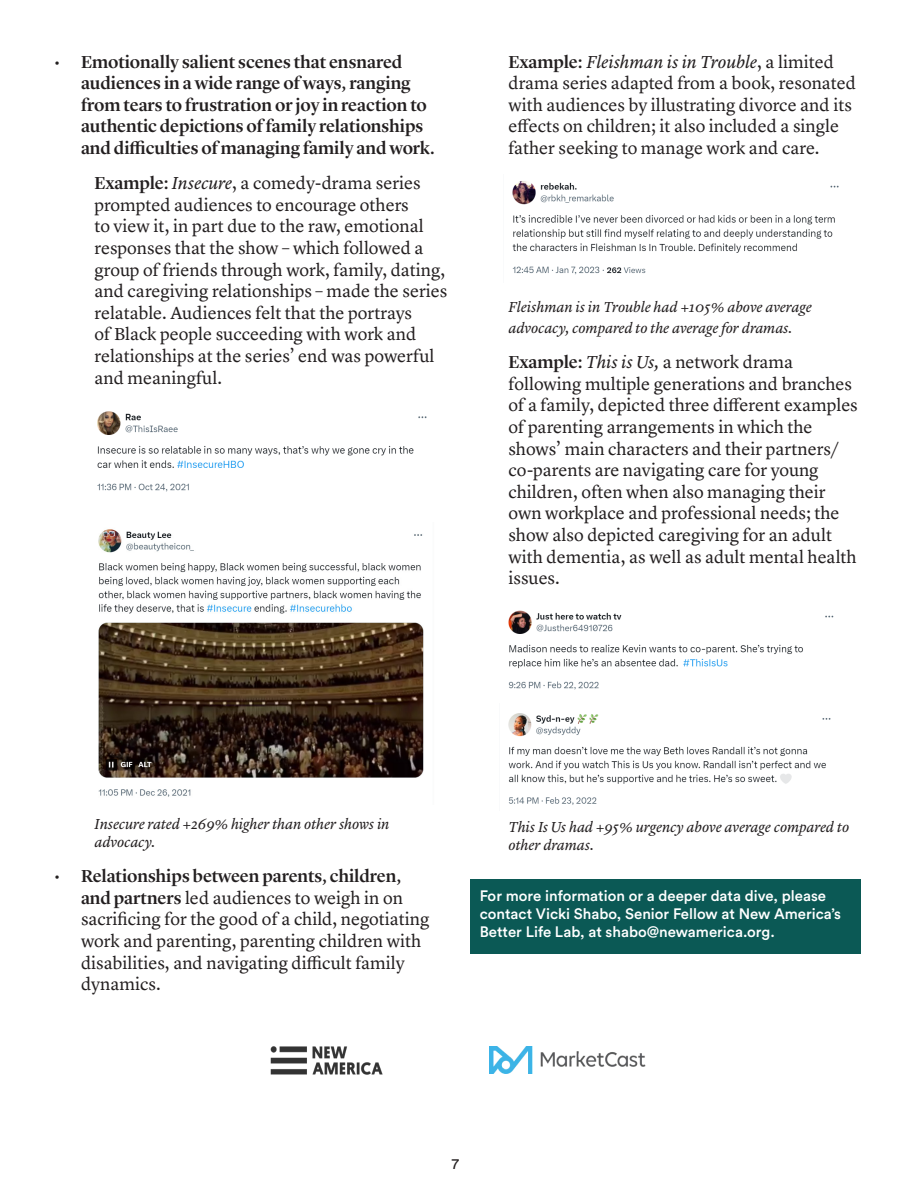
<style>
.page{position:relative;width:918px;height:1188px;background:#fff}
.page>*{position:absolute;margin:0;border:0;box-sizing:border-box;transform-origin:0 0}
.SECOND_LEVEL_BULLET{font:18px/21.6px "Lyon Text";color:#231f20}
.t1{font:500 18px/21.6px "Lyon Display";color:#231f20}
.tweet_caption{font:italic 15px/18px "Lyon Text";letter-spacing:-.005em;color:#231f20}
.t2{font:500 15px/18px "Circular Std";color:#fff}
.t3{font:15px "Circular Std";color:#231f20}
.s1{font-family:"Lyon Text";font-weight:400}
.s2{font-family:"Lyon Display";font-weight:500}
.s3{font-style:italic}
</style>
<div class="page">
<img style="left:97px;top:411px;width:330px;height:81px">
<img style="left:98px;top:529px;width:326px;height:268px">
<img style="left:512px;top:181px;width:327px;height:94px">
<img style="left:508px;top:610px;width:326px;height:80px">
<img style="left:508px;top:713px;width:323px;height:92px">
<div style="left:471px;top:879px;width:390px;height:75px;background:#0b5955"></div>
<img style="left:270px;top:1046px;width:113px;height:29px">
<img style="left:489px;top:1047px;width:157px;height:27px">
<p class="t1" style="left:81px;top:49px;width:355px;text-indent:-27px"><span class="s1">•</span> Emotionally salient scenes that ensnared audiences in a wide range of ways, ranging from tears to frustration or joy in reaction to authentic depictions of family relationships and difficulties of managing family and work.</p>
<p class="SECOND_LEVEL_BULLET" style="left:94px;top:171px;width:354px"><span class="s2">Example:</span> <span class="s3">Insecure</span>, a comedy-drama series prompted audiences to encourage others<br>to view it, in part due to the raw, emotional responses that the show – which followed a group of friends through work, family, dating, and caregiving relationships – made the series relatable. Audiences felt that the portrays<br>of Black people succeeding with work and relationships at the series’ end was powerful and meaningful.</p>
<p class="SECOND_LEVEL_BULLET" style="left:508px;top:49px;width:349px"><span class="s2">Example:</span> <span class="s3">Fleishman is in Trouble</span>, a limited drama series adapted from a book, resonated with audiences by illustrating divorce and its effects on children; it also included a single father seeking to manage work and care.</p>
<p class="tweet_caption" style="left:508px;top:295px;width:305px;line-height:21.6px">Fleishman is in Trouble had +105% above average advocacy, compared to the average for dramas.</p>
<p class="SECOND_LEVEL_BULLET" style="left:508px;top:350px;width:351px"><span class="s2">Example:</span> <span class="s3">This is Us,</span> a network drama following multiple generations and branches of a family, depicted three different examples of parenting arrangements in which the shows’ main characters and their partners/ co-parents are navigating care for young children, often when also managing their own workplace and professional needs; the show also depicted caregiving for an adult with dementia, as well as adult mental health issues.</p>
<p class="tweet_caption" style="left:94px;top:814px;width:297px">Insecure rated +269% higher than other shows in advocacy.</p>
<p class="SECOND_LEVEL_BULLET" style="left:81px;top:864px;width:350px;text-indent:-27px">• <span class="s2">Relationships between parents, children, and partners</span> led audiences to weigh in on sacrificing for the good of a child, negotiating work and parenting, parenting children with disabilities, and navigating difficult family dynamics.</p>
<p class="tweet_caption" style="left:508px;top:817px;width:342px">This Is Us had +95% urgency above average compared to other dramas.</p>
<p class="t2" style="left:480px;top:886px;width:363px">For more information or a deeper data dive, please contact Vicki Shabo, Senior Fellow at New America’s<br>Better Life Lab, at shabo@newamerica.org.</p>
<p class="t3" style="left:452px;top:1155px;width:9px">7</p>
</div>
